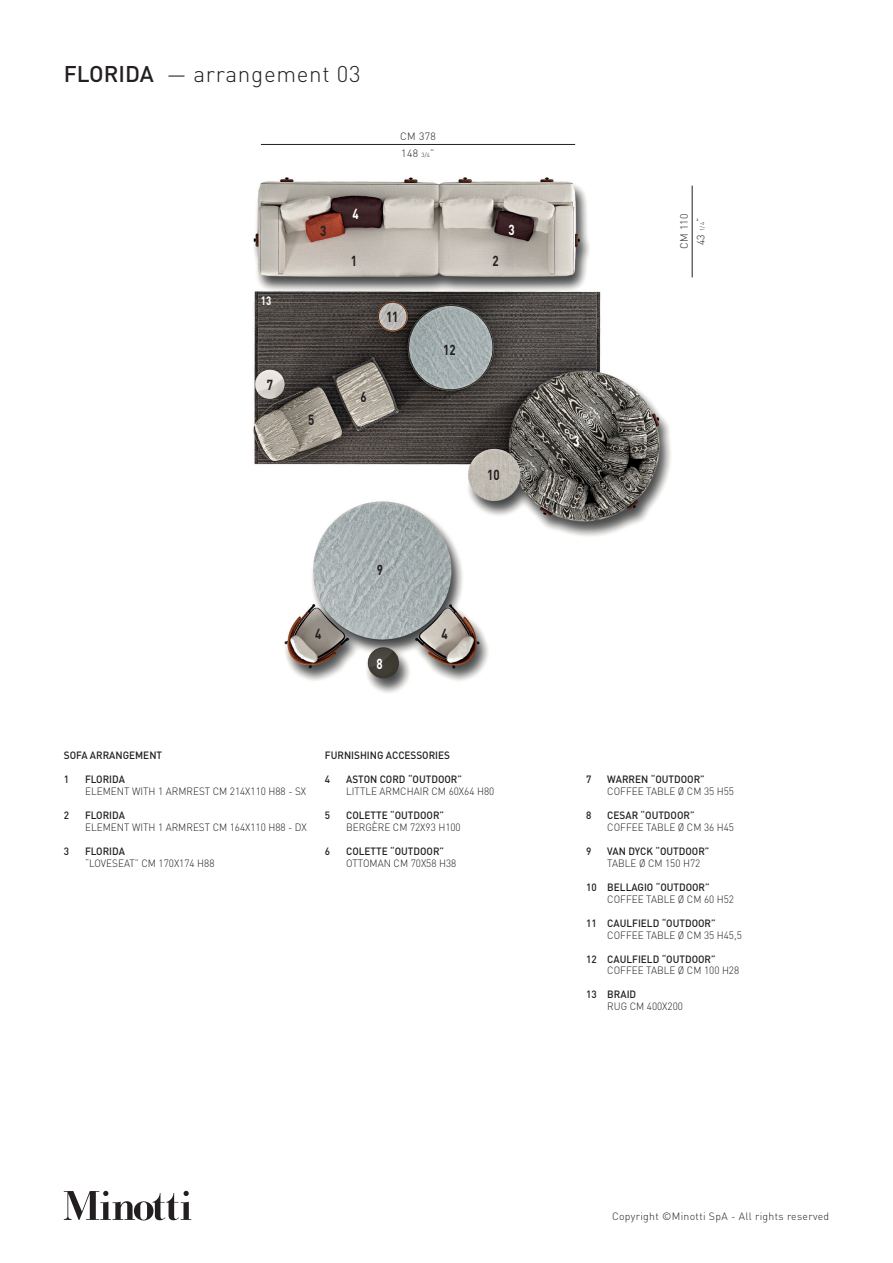
<style>
.page{position:relative;width:893px;height:1263px;background:#fff}
.page>*{position:absolute;margin:0;border:0;box-sizing:border-box;transform-origin:0 0}
.t1{font:300 22.5px "DIN";letter-spacing:.03em;color:#231f20}
.t2{font:700 14.4px "DIN";color:#231f20;scale:.8 1}
.t3{font:700 14.4px "DIN";color:#fff;scale:.8 1}
.t4{font:700 12px "DIN";color:#fff;scale:.8 1}
.t5{font:300 10.5px "DIN";color:#231f20;scale:.95 1}
.t6{font:500 10.5px "DIN";color:#231f20;scale:.95 1}
.t7{font:300 10.5px "DIN";letter-spacing:.03em;color:#231f20}
.t8{font:300 10.5px/16.5px "DIN";color:#231f20;text-align:center}
.s1{font-weight:500}
.s2{font-size:6px}
</style>
<div class="page">
<svg style="left:64px;top:1191px;width:127px;height:29px"></svg>
<hr style="left:692px;top:186px;width:1px;height:91px;background:#231f20">
<hr style="left:261px;top:144px;width:314px;height:1px;background:#231f20">
<img style="left:253px;top:178px;width:418px;height:515px">
<h1 class="t1" style="left:64px;top:60px;width:298px"><span class="s1">FLORIDA</span> — arrangement 03</h1>
<h2 class="t3" style="left:352px;top:204px;width:9px">4</h2>
<p class="t8" style="left:400px;top:128px;width:37px;text-align:left">cm 378<br>148 <span class="s2">3/4</span>”</p>
<h2 class="t2" style="left:320px;top:221px;width:9px">3</h2>
<h2 class="t3" style="left:508px;top:220px;width:9px">3</h2>
<p class="t4" style="left:261px;top:292px;width:15px">13</p>
<h2 class="t2" style="left:267px;top:376px;width:9px">7</h2>
<h2 class="t2" style="left:308px;top:411px;width:9px">5</h2>
<h2 class="t2" style="left:351px;top:252px;width:9px">1</h2>
<h2 class="t2" style="left:386px;top:308px;width:17px">11</h2>
<h2 class="t2" style="left:360px;top:388px;width:9px">6</h2>
<h2 class="t2" style="left:443px;top:341px;width:17px">12</h2>
<h2 class="t2" style="left:493px;top:252px;width:9px">2</h2>
<h2 class="t2" style="left:487px;top:466px;width:17px">10</h2>
<h2 class="t2" style="left:377px;top:560px;width:9px">9</h2>
<h2 class="t2" style="left:315px;top:624px;width:9px">4</h2>
<h2 class="t2" style="left:442px;top:625px;width:9px">4</h2>
<h2 class="t3" style="left:377px;top:654px;width:9px">8</h2>
<p class="t6" style="left:64px;top:749px;width:105px">SOFA ARRANGEMENT</p>
<p class="t6" style="left:64px;top:773px;width:7px">1</p>
<p class="t6" style="left:85px;top:773px;width:44px">FLORIDA</p>
<p class="t5" style="left:85px;top:785px;width:234px">ELEMENT WITH 1 ARMREST CM 214X110 H88 - SX</p>
<p class="t6" style="left:64px;top:808px;width:7px">2</p>
<p class="t6" style="left:85px;top:808px;width:44px">FLORIDA</p>
<p class="t5" style="left:85px;top:821px;width:235px">ELEMENT WITH 1 ARMREST CM 164X110 H88 - DX</p>
<p class="t6" style="left:64px;top:844px;width:7px">3</p>
<p class="t6" style="left:85px;top:844px;width:44px">FLORIDA</p>
<p class="t5" style="left:85px;top:857px;width:138px">“LOVESEAT” CM 170X174 H88</p>
<p class="t6" style="left:325px;top:749px;width:133px">FURNISHING ACCESSORIES</p>
<p class="t6" style="left:325px;top:773px;width:7px">4</p>
<p class="t6" style="left:346px;top:773px;width:123px">ASTON CORD “OUTDOOR”</p>
<p class="t5" style="left:346px;top:785px;width:157px">LITTLE ARMCHAIR CM 60X64 H80</p>
<p class="t6" style="left:325px;top:808px;width:7px">5</p>
<p class="t6" style="left:346px;top:808px;width:105px">COLETTE “OUTDOOR”</p>
<p class="t5" style="left:346px;top:821px;width:122px">BERGÈRE CM 72X93 H100</p>
<p class="t6" style="left:325px;top:844px;width:7px">6</p>
<p class="t6" style="left:346px;top:844px;width:105px">COLETTE “OUTDOOR”</p>
<p class="t5" style="left:346px;top:857px;width:117px">OTTOMAN CM 70X58 H38</p>
<h2 class="t3" style="left:573px;top:432px;width:9px">3</h2>
<p class="t8" style="left:676px;top:249px;width:37px;rotate:-90deg">cm 110<br>43 <span class="s2">1/4</span>”</p>
<p class="t6" style="left:586px;top:773px;width:7px">7</p>
<p class="t6" style="left:607px;top:773px;width:104px">WARREN “OUTDOOR”</p>
<p class="t5" style="left:607px;top:785px;width:135px">COFFEE TABLE Ø CM 35 H55</p>
<p class="t6" style="left:586px;top:808px;width:7px">8</p>
<p class="t6" style="left:607px;top:808px;width:93px">CESAR “OUTDOOR”</p>
<p class="t5" style="left:607px;top:821px;width:135px">COFFEE TABLE Ø CM 36 H45</p>
<p class="t6" style="left:586px;top:844px;width:7px">9</p>
<p class="t6" style="left:607px;top:844px;width:109px">VAN DYCK “OUTDOOR”</p>
<p class="t5" style="left:607px;top:857px;width:99px">TABLE Ø CM 150 H72</p>
<p class="t6" style="left:586px;top:880px;width:132px">10 BELLAGIO “OUTDOOR”</p>
<p class="t5" style="left:607px;top:892px;width:135px">COFFEE TABLE Ø CM 60 H52</p>
<p class="t6" style="left:586px;top:916px;width:138px">11 CAULFIELD “OUTDOOR”</p>
<p class="t5" style="left:607px;top:928px;width:143px">COFFEE TABLE Ø CM 35 H45,5</p>
<p class="t6" style="left:586px;top:952px;width:138px">12 CAULFIELD “OUTDOOR”</p>
<p class="t5" style="left:607px;top:964px;width:140px">COFFEE TABLE Ø CM 100 H28</p>
<p class="t6" style="left:586px;top:988px;width:54px">13 BRAID</p>
<p class="t5" style="left:607px;top:1000px;width:81px">RUG CM 400X200</p>
<p class="t7" style="left:612px;top:1210px;width:219px">Copyright ©Minotti SpA - All rights reserved</p>
</div>
